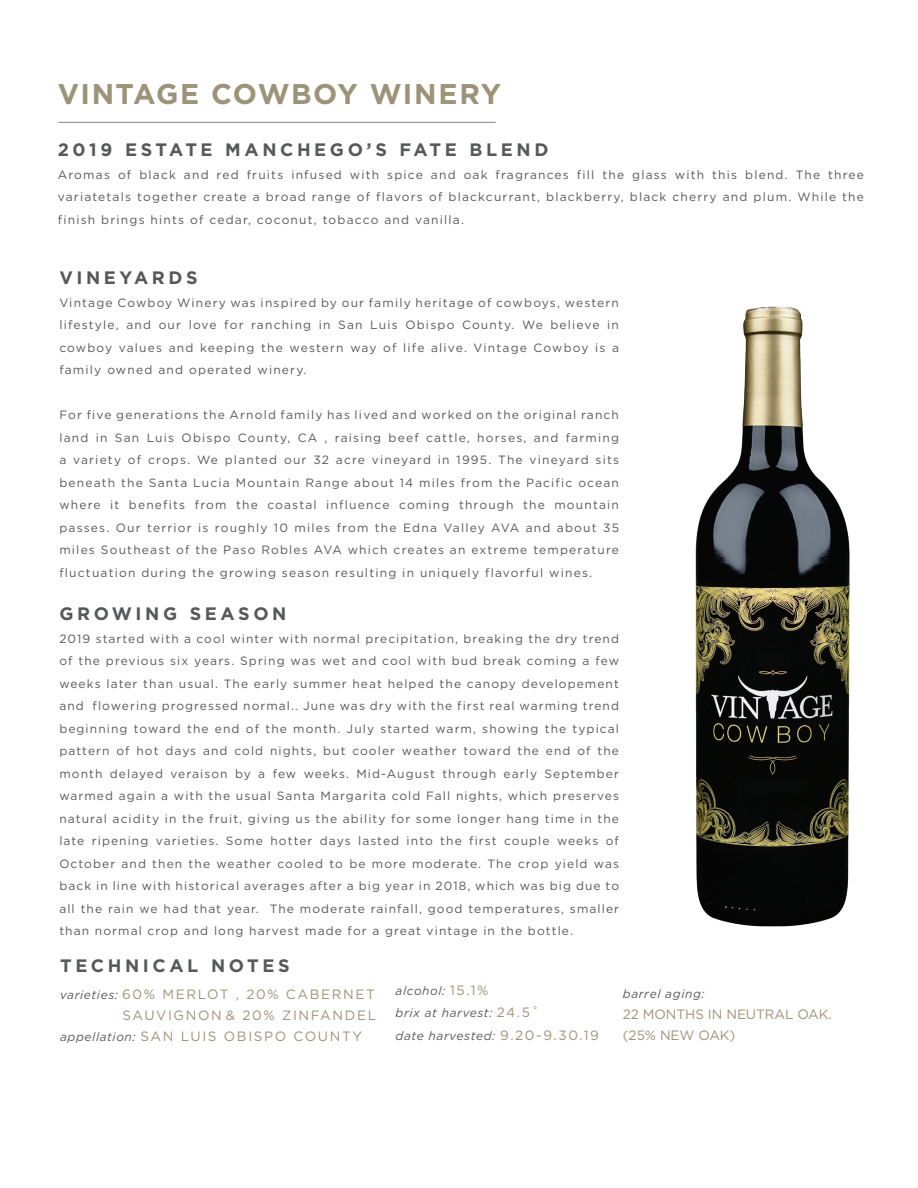
<style>
.page{position:relative;width:918px;height:1188px;background:#fff}
.page>*{position:absolute;margin:0;border:0;box-sizing:border-box;transform-origin:0 0}
.t1{font:700 28.5px "Gotham";letter-spacing:.045em;color:#9d9379}
.t2{font:700 18px "Gotham";letter-spacing:.2em;color:#57585a}
.t3{font:13.5px "Gotham";letter-spacing:.12em;color:#9d9379}
.t4{font:13.5px/21px "Gotham";letter-spacing:-.005em;color:#9d9379}
.t5{font:12px/22.5px "Gotham";letter-spacing:.1em;color:#57585a;text-align:justify}
.t6{font:italic 12px/22.5px "Gotham";letter-spacing:.05em;color:#57585a}
.s1{font-style:italic;font-size:12px;color:#57585a}
.s2{font-style:normal;font-size:13.5px;color:#9d9379}
</style>
<div class="page">
<hr style="left:58px;top:122px;width:438px;height:1px;background:#808180">
<img style="left:696px;top:307px;width:153px;height:619px">
<div style="left:756px;top:651px;width:34px;height:15px;background:#080a0a"></div>
<div style="left:738px;top:779px;width:69px;height:14px;background:#080a0a"></div>
<h1 class="t1" style="left:58px;top:75px;width:445px">VINTAGE COWBOY WINERY</h1>
<h2 class="t2" style="left:58px;top:138px;width:492px">2019 ESTATE MANCHEGO’S FATE BLEND</h2>
<p class="t5" style="left:58px;top:163px;width:808px">Aromas of black and red fruits infused with spice and oak fragrances fill the glass with this blend. The three variatetals together create a broad range of flavors of blackcurrant, blackberry, black cherry and plum. While the finish brings hints of cedar, coconut, tobacco and vanilla.</p>
<h2 class="t2" style="left:59px;top:266px;width:140px">VINEYARDS</h2>
<p class="t5" style="left:59px;top:291px;width:561px">Vintage Cowboy Winery was inspired by our family heritage of cowboys, western lifestyle, and our love for ranching in San Luis Obispo County. We believe in cowboy values and keeping the western way of life alive. Vintage Cowboy is a family owned and operated winery.</p>
<p class="t5" style="left:59px;top:403px;width:561px">For five generations the Arnold family has lived and worked on the original ranch land in San Luis Obispo County, CA , raising beef cattle, horses, and farming a variety of crops. We planted our 32 acre vineyard in 1995. The vineyard sits beneath the Santa Lucia Mountain Range about 14 miles from the Pacific ocean where it benefits from the coastal influence coming through the mountain passes. Our terrior is roughly 10 miles from the Edna Valley AVA and about 35 miles Southeast of the Paso Robles AVA which creates an extreme temperature fluctuation during the growing season resulting in uniquely flavorful wines.</p>
<h2 class="t2" style="left:59px;top:602px;width:229px">GROWING SEASON</h2>
<p class="t5" style="left:59px;top:627px;width:561px">2019 started with a cool winter with normal precipitation, breaking the dry trend of the previous six years. Spring was wet and cool with bud break coming a few weeks later than usual. The early summer heat helped the canopy developement and flowering progressed normal.. June was dry with the first real warming trend beginning toward the end of the month. July started warm, showing the typical pattern of hot days and cold nights, but cooler weather toward the end of the month delayed veraison by a few weeks. Mid-August through early September warmed again a with the usual Santa Margarita cold Fall nights, which preserves natural acidity in the fruit, giving us the ability for some longer hang time in the late ripening varieties. Some hotter days lasted into the first couple weeks of October and then the weather cooled to be more moderate. The crop yield was back in line with historical averages after a big year in 2018, which was big due to all the rain we had that year. The moderate rainfall, good temperatures, smaller than normal crop and long harvest made for a great vintage in the bottle.</p>
<h2 class="t2" style="left:60px;top:953px;width:231px">TECHNICAL NOTES</h2>
<p class="t3" style="left:60px;top:985px;width:316px"><span class="s1">varieties:</span> 60% MERLOT , 20% CABERNET</p>
<p class="t3" style="left:122px;top:1006px;width:255px">SAUVIGNON &amp; 20% ZINFANDEL</p>
<p class="t3" style="left:60px;top:1027px;width:304px"><span class="s1">appellation:</span> SAN LUIS OBISPO COUNTY</p>
<p class="t6" style="left:396px;top:979px;width:205px">alcohol: <span class="s2">15.1%<br></span>brix at harvest: <span class="s2">24.5˚<br></span>date harvested: <span class="s2">9.20-9.30.19</span></p>
<p class="t6" style="left:623px;top:982px;width:83px">barrel aging:</p>
<p class="t4" style="left:623px;top:1003px;width:210px">22 MONTHS IN NEUTRAL OAK. (25% NEW OAK)</p>
</div>
